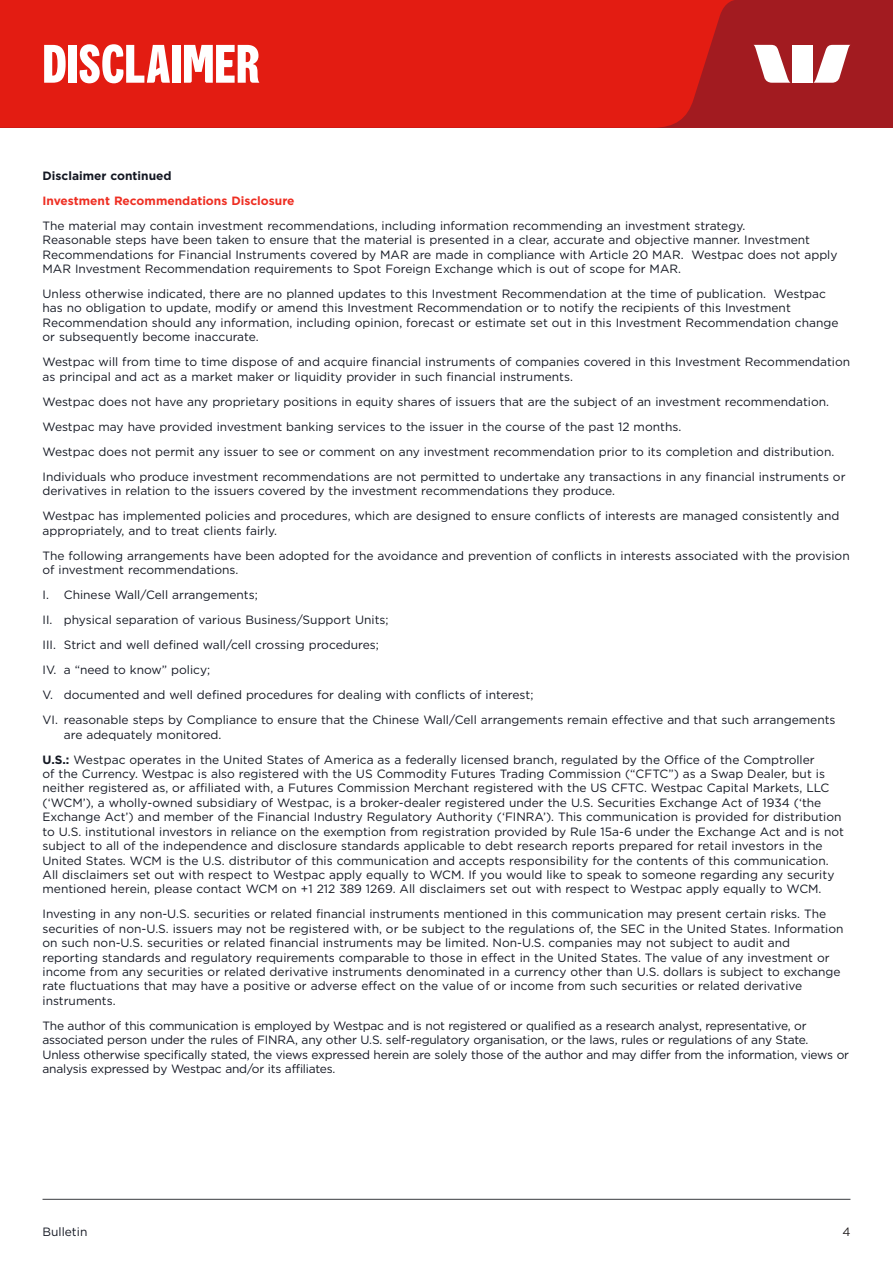
<style>
.page{position:relative;width:893px;height:1263px;background:#fff}
.page>*{position:absolute;margin:0;border:0;box-sizing:border-box;transform-origin:0 0}
.t1{font:700 54px "Westpac";color:#fff}
.t2{font:12px/14.4px "Gotham";color:#141823}
.t3{font:12px/14.4px "Gotham";letter-spacing:-.02em;color:#141823}
.t4{font:700 12px "Gotham";color:#ee2e22}
.t5{font:700 12px "Gotham";color:#141823}
.t6{font:12px "Gotham";color:#231f20}
.s1{font-weight:700}
</style>
<div class="page">
<hr style="left:43px;top:1199px;width:807px;height:1px;background:#383b3f">
<div style="left:0;top:0;width:893px;height:128px;background:#a21b20"></div>
<div style="left:0;top:0;width:734px;height:128px;background:#e31c12"></div>
<svg style="left:754px;top:45px;width:37px;height:38px"></svg>
<svg style="left:813px;top:45px;width:37px;height:38px"></svg>
<div style="left:792px;top:45px;width:20px;height:38px;background:#fff"></div>
<h1 class="t1" style="left:43px;top:32px;width:219px">DISCLAIMER</h1>
<p class="t5" style="left:43px;top:167px;width:131px">Disclaimer continued</p>
<p class="t4" style="left:43px;top:193px;width:254px">Investment Recommendations Disclosure</p>
<p class="t2" style="left:43px;top:218px;width:796px">The material may contain investment recommendations, including information recommending an investment strategy.<br>Reasonable steps have been taken to ensure that the material is presented in a clear, accurate and objective manner. Investment Recommendations for Financial Instruments covered by MAR are made in compliance with Article 20 MAR. Westpac does not apply MAR Investment Recommendation requirements to Spot Foreign Exchange which is out of scope for MAR.</p>
<p class="t2" style="left:43px;top:286px;width:797px">Unless otherwise indicated, there are no planned updates to this Investment Recommendation at the time of publication. Westpac has no obligation to update, modify or amend this Investment Recommendation or to notify the recipients of this Investment Recommendation should any information, including opinion, forecast or estimate set out in this Investment Recommendation change or subsequently become inaccurate.</p>
<p class="t2" style="left:43px;top:354px;width:809px">Westpac will from time to time dispose of and acquire financial instruments of companies covered in this Investment Recommendation as principal and act as a market maker or liquidity provider in such financial instruments.</p>
<p class="t2" style="left:43px;top:389px;width:804px;line-height:25px">Westpac does not have any proprietary positions in equity shares of issuers that are the subject of an investment recommendation.<br>Westpac may have provided investment banking services to the issuer in the course of the past 12 months.<br>Westpac does not permit any issuer to see or comment on any investment recommendation prior to its completion and distribution.<br>Individuals who produce investment recommendations are not permitted to undertake any transactions in any financial instruments or</p>
<p class="t2" style="left:43px;top:478px;width:798px;line-height:25px">derivatives in relation to the issuers covered by the investment recommendations they produce.<br>Westpac has implemented policies and procedures, which are designed to ensure conflicts of interests are managed consistently and</p>
<p class="t2" style="left:43px;top:518px;width:809px;line-height:25px">appropriately, and to treat clients fairly.<br>The following arrangements have been adopted for the avoidance and prevention of conflicts in interests associated with the provision</p>
<p class="t2" style="left:43px;top:557px;width:795px;line-height:25px">of investment recommendations.<br>I. Chinese Wall/Cell arrangements;<br>II. physical separation of various Business/Support Units;<br>III. Strict and well defined wall/cell crossing procedures;<br>IV. a “need to know” policy;<br>V. documented and well defined procedures for dealing with conflicts of interest;<br>VI. reasonable steps by Compliance to ensure that the Chinese Wall/Cell arrangements remain effective and that such arrangements</p>
<p class="t2" style="left:43px;top:722px;width:774px;line-height:25px;text-indent:21px">are adequately monitored.<br><span class="s1">U.S.:</span> Westpac operates in the United States of America as a federally licensed branch, regulated by the Office of the Comptroller</p>
<p class="t2" style="left:43px;top:766px;width:803px">of the Currency. Westpac is also registered with the US Commodity Futures Trading Commission (“CFTC”) as a Swap Dealer, but is neither registered as, or affiliated with, a Futures Commission Merchant registered with the US CFTC. Westpac Capital Markets, LLC (‘WCM’), a wholly-owned subsidiary of Westpac, is a broker-dealer registered under the U.S. Securities Exchange Act of 1934 (‘the Exchange Act’) and member of the Financial Industry Regulatory Authority (‘FINRA’). This communication is provided for distribution to U.S. institutional investors in reliance on the exemption from registration provided by Rule 15a-6 under the Exchange Act and is not subject to all of the independence and disclosure standards applicable to debt research reports prepared for retail investors in the United States. WCM is the U.S. distributor of this communication and accepts responsibility for the contents of this communication.<br>All disclaimers set out with respect to Westpac apply equally to WCM. If you would like to speak to someone regarding any security mentioned herein, please contact WCM on +1 212 389 1269. All disclaimers set out with respect to Westpac apply equally to WCM.</p>
<p class="t2" style="left:43px;top:907px;width:802px">Investing in any non-U.S. securities or related financial instruments mentioned in this communication may present certain risks. The securities of non-U.S. issuers may not be registered with, or be subject to the regulations of, the SEC in the United States. Information on such non-U.S. securities or related financial instruments may be limited. Non-U.S. companies may not subject to audit and reporting standards and regulatory requirements comparable to those in effect in the United States. The value of any investment or income from any securities or related derivative instruments denominated in a currency other than U.S. dollars is subject to exchange rate fluctuations that may have a positive or adverse effect on the value of or income from such securities or related derivative instruments.</p>
<p class="t3" style="left:43px;top:1018px;width:808px">The author of this communication is employed by Westpac and is not registered or qualified as a research analyst, representative, or associated person under the rules of FINRA, any other U.S. self-regulatory organisation, or the laws, rules or regulations of any State.<br>Unless otherwise specifically stated, the views expressed herein are solely those of the author and may differ from the information, views or analysis expressed by Westpac and/or its affiliates.</p>
<p class="t2" style="left:43px;top:1224px;width:46px">Bulletin</p>
<p class="t6" style="left:842px;top:1224px;width:10px">4</p>
</div>
